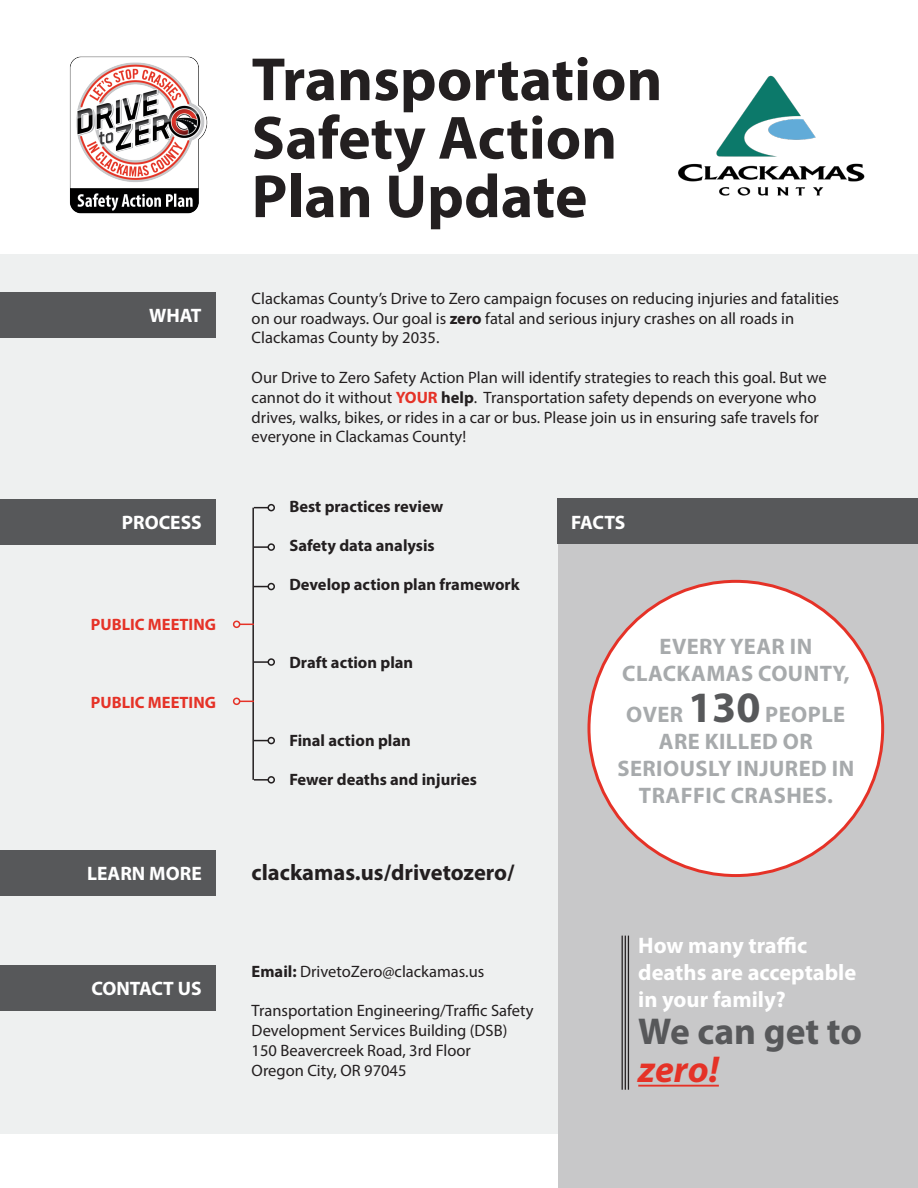
<style>
.page{position:relative;width:918px;height:1188px;background:#fff}
.page>*{position:absolute;margin:0;border:0;box-sizing:border-box;transform-origin:0 0}
.t1{font:700 61.5px/58.5px "Myriad Pro";color:#231f20}
.t2{font:700 37.5px/37.5px "Myriad Pro";color:#57585a}
.t3{font:700 22.5px/27px "Myriad Pro";letter-spacing:.02em;color:#a7aaac;text-align:center}
.t4{font:700 22.5px/27px "Myriad Pro";color:#fff}
.t5{font:700 22.5px "Myriad Pro";color:#231f20}
.t6{font:700 19.5px "Myriad Pro";color:#fff}
.t7{font:16.5px/19.8px "Myriad Pro";color:#231f20}
.t8{font:700 16.5px "Myriad Pro";color:#231f20}
.t9{font:700 16.5px "Myriad Pro";color:#e53227}
.s1{font-weight:700}
.s2{font-weight:700;color:#e53227}
.s3{font-size:43.5px;color:#57585a}
.s4{font-style:italic;color:#e53227}
</style>
<div class="page">
<div style="left:0;top:254px;width:918px;height:880px;background:#eef0f0"></div>
<div style="left:559px;top:545px;width:359px;height:643px;background:#c8c8c9"></div>
<img style="left:69px;top:56px;width:139px;height:158px">
<div style="left:0;top:292px;width:215px;height:46px;background:#57585a"></div>
<div style="left:0;top:499px;width:215px;height:46px;background:#57585a"></div>
<div style="left:558px;top:499px;width:360px;height:45px;background:#57585a"></div>
<div style="left:0;top:965px;width:215px;height:45px;background:#57585a"></div>
<div style="left:0;top:850px;width:215px;height:45px;background:#57585a"></div>
<hr style="left:252px;top:508px;width:2px;height:272px;background:#231f20">
<svg style="left:254px;top:546px;width:14px;height:2px"></svg>
<div style="left:268px;top:543px;width:7px;height:8px;border:2px solid #231f20;border-radius:50%"></div>
<svg style="left:254px;top:507px;width:14px;height:1px"></svg>
<div style="left:268px;top:504px;width:7px;height:7px;border:2px solid #231f20;border-radius:50%"></div>
<svg style="left:254px;top:586px;width:14px;height:1px"></svg>
<div style="left:268px;top:583px;width:7px;height:7px;border:2px solid #231f20;border-radius:50%"></div>
<svg style="left:254px;top:661px;width:14px;height:2px"></svg>
<div style="left:268px;top:658px;width:7px;height:8px;border:2px solid #231f20;border-radius:50%"></div>
<svg style="left:254px;top:740px;width:14px;height:1px"></svg>
<div style="left:268px;top:737px;width:7px;height:7px;border:2px solid #231f20;border-radius:50%"></div>
<svg style="left:254px;top:779px;width:14px;height:2px"></svg>
<div style="left:268px;top:776px;width:7px;height:8px;border:2px solid #231f20;border-radius:50%"></div>
<svg style="left:240px;top:624px;width:14px;height:1px"></svg>
<div style="left:233px;top:621px;width:7px;height:7px;border:2px solid #e53227;border-radius:50%"></div>
<svg style="left:240px;top:701px;width:14px;height:1px"></svg>
<div style="left:233px;top:698px;width:7px;height:7px;border:2px solid #e53227;border-radius:50%"></div>
<hr style="left:638px;top:1085px;width:81px;height:2px;background:#e53227">
<hr style="left:628px;top:936px;width:1px;height:154px;background:#231f20">
<hr style="left:625px;top:936px;width:1px;height:154px;background:#231f20">
<hr style="left:622px;top:936px;width:1px;height:154px;background:#231f20">
<div style="left:589px;top:581px;width:294px;height:295px;background:#fff;border-radius:50%"></div>
<img style="left:678px;top:75px;width:187px;height:121px">
<p class="t6" style="left:149px;top:303px;width:54px">WHAT</p>
<p class="t1" style="left:252px;top:48px;width:412px">Transportation<br>Safety Action<br>Plan Update</p>
<p class="t7" style="left:252px;top:288px;width:589px">Clackamas County’s Drive to Zero campaign focuses on reducing injuries and fatalities on our roadways. Our goal is <span class="s1">zero</span> fatal and serious injury crashes on all roads in<br>Clackamas County by 2035.</p>
<p class="t7" style="left:252px;top:367px;width:577px">Our Drive to Zero Safety Action Plan will identify strategies to reach this goal. But we cannot do it without <span class="s2">YOUR</span> <span class="s1">help</span>. Transportation safety depends on everyone who drives, walks, bikes, or rides in a car or bus. Please join us in ensuring safe travels for everyone in Clackamas County!</p>
<p class="t8" style="left:289px;top:495px;width:155px">Best practices review</p>
<p class="t8" style="left:289px;top:534px;width:147px">Safety data analysis</p>
<p class="t8" style="left:289px;top:573px;width:232px">Develop action plan framework</p>
<p class="t6" style="left:122px;top:510px;width:81px">PROCESS</p>
<p class="t6" style="left:571px;top:509px;width:56px">FACTS</p>
<p class="t9" style="left:91px;top:614px;width:127px">PUBLIC MEETING</p>
<p class="t9" style="left:91px;top:692px;width:127px">PUBLIC MEETING</p>
<p class="t6" style="left:87px;top:861px;width:116px">LEARN MORE</p>
<p class="t6" style="left:91px;top:976px;width:112px">CONTACT US</p>
<p class="t8" style="left:289px;top:651px;width:125px">Draft action plan</p>
<p class="t8" style="left:289px;top:729px;width:123px">Final action plan</p>
<p class="t8" style="left:289px;top:768px;width:189px">Fewer deaths and injuries</p>
<p class="t5" style="left:252px;top:858px;width:265px">clackamas.us/drivetozero/</p>
<p class="t7" style="left:252px;top:961px;width:234px"><span class="s1">Email:</span> DrivetoZero@clackamas.us</p>
<p class="t7" style="left:252px;top:1000px;width:283px">Transportation Engineering/Traffic Safety</p>
<p class="t7" style="left:252px;top:1020px;width:257px">Development Services Building (DSB)</p>
<p class="t7" style="left:252px;top:1040px;width:221px">150 Beavercreek Road, 3rd Floor</p>
<p class="t7" style="left:252px;top:1060px;width:156px">Oregon City, OR 97045</p>
<p class="t3" style="left:622px;top:632px;width:229px">EVERY YEAR IN<br>CLACKAMAS COUNTY,</p>
<p class="t3" style="left:617px;top:700px;width:238px">OVER <span class="s3">130</span> PEOPLE<br>ARE KILLED OR<br>SERIOUSLY INJURED IN<br>TRAFFIC CRASHES.</p>
<p class="t4" style="left:638px;top:931px;width:220px">How many traffic deaths are acceptable in your family?</p>
<p class="t2" style="left:638px;top:1012px;width:225px">We can get to <span class="s4">zero!</span></p>
</div>
